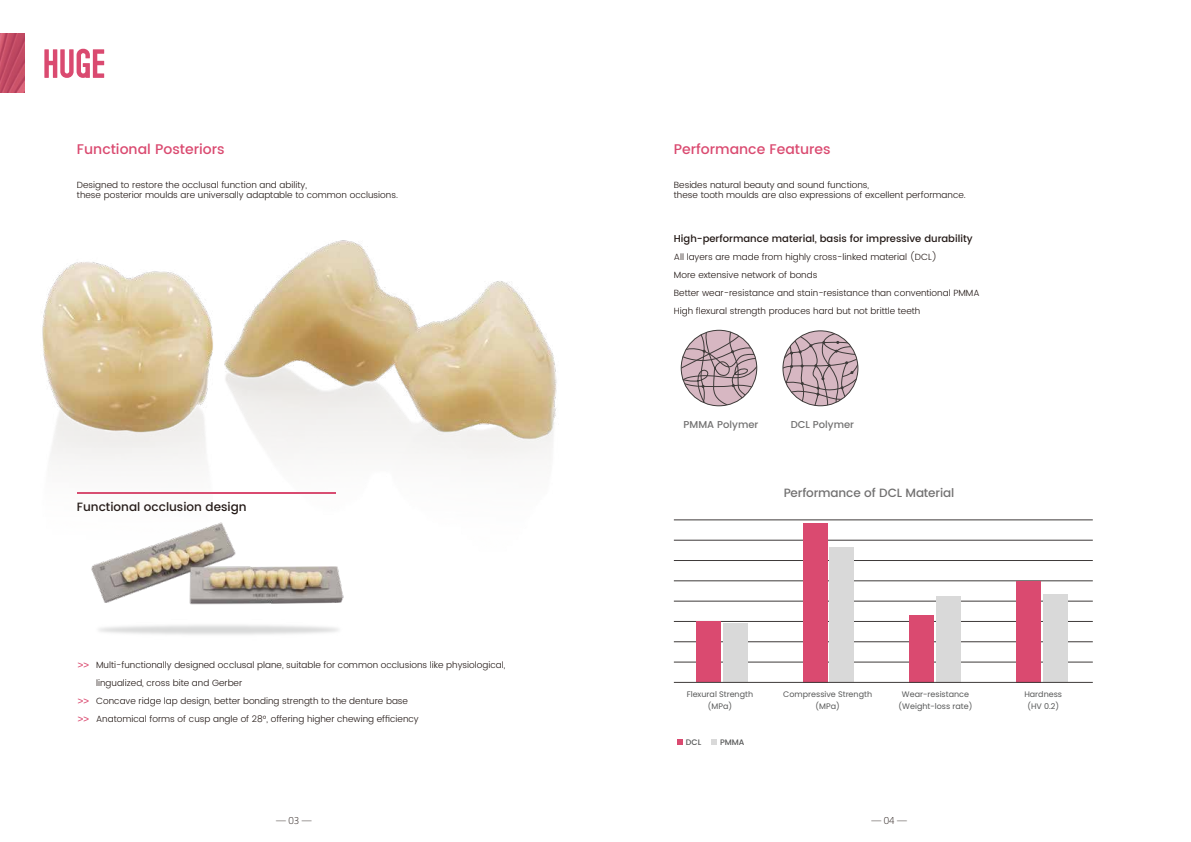
<style>
.page{position:relative;width:1191px;height:842px;background:#fff}
.page>*{position:absolute;margin:0;border:0;box-sizing:border-box;transform-origin:0 0}
.t1{font:500 14px "Poppins";color:#da4a70}
.t2{font:500 12px "Poppins";color:#221815}
.t3{font:500 12px "Poppins";letter-spacing:-.01em;color:#727171}
.t4{font:500 10px "Poppins";color:#221815}
.t5{font:500 10px "Poppins";color:#727171}
.t6{font:10px "Alibaba Pu Hui Ti L";color:#221815}
.t7{font:10px/18px "Alibaba Pu Hui Ti R";color:#da4a70}
.t8{font:300 9px/18px "Poppins";color:#221815}
.t9{font:8px/12px "Poppins";color:#585959;text-align:center}
.t10{font:500 8px "Poppins";color:#585959}
</style>
<div class="page">
<img style="left:0;top:34px;width:24px;height:59px">
<svg style="left:44px;top:49px;width:60px;height:29px"></svg>
<svg style="left:681px;top:330px;width:75px;height:76px"></svg>
<svg style="left:783px;top:331px;width:75px;height:75px"></svg>
<img style="left:104px;top:602px;width:238px;height:3px">
<svg style="left:677px;top:739px;width:6px;height:5px"></svg>
<svg style="left:711px;top:739px;width:6px;height:5px"></svg>
<hr style="left:674px;top:662px;width:418px;height:1px;background:#3e3a39">
<hr style="left:674px;top:642px;width:418px;height:1px;background:#3e3a39">
<hr style="left:674px;top:621px;width:418px;height:1px;background:#3e3a39">
<hr style="left:674px;top:601px;width:418px;height:1px;background:#3e3a39">
<hr style="left:674px;top:581px;width:418px;height:1px;background:#3e3a39">
<hr style="left:674px;top:560px;width:418px;height:1px;background:#3e3a39">
<hr style="left:674px;top:540px;width:418px;height:1px;background:#3e3a39">
<hr style="left:674px;top:520px;width:418px;height:1px;background:#3e3a39">
<div style="left:696px;top:621px;width:25px;height:61px;background:#da4a70"></div>
<div style="left:723px;top:624px;width:24px;height:58px;background:#d9d9d9"></div>
<div style="left:803px;top:523px;width:24px;height:159px;background:#da4a70"></div>
<div style="left:829px;top:547px;width:25px;height:135px;background:#d9d9d9"></div>
<div style="left:909px;top:615px;width:25px;height:67px;background:#da4a70"></div>
<div style="left:936px;top:596px;width:24px;height:86px;background:#d9d9d9"></div>
<div style="left:1016px;top:581px;width:24px;height:101px;background:#da4a70"></div>
<div style="left:1042px;top:594px;width:25px;height:88px;background:#d9d9d9"></div>
<hr style="left:674px;top:682px;width:418px;height:1px;background:#3e3a39">
<img style="left:42px;top:240px;width:515px;height:362px">
<h1 class="t1" style="left:77px;top:139px;width:149px">Functional Posteriors</h1>
<p class="t8" style="left:77px;top:179px;width:322px;line-height:10.8px">Designed to restore the occlusal function and ability,<br>these posterior moulds are universally adaptable to common occlusions.</p>
<h2 class="t2" style="left:77px;top:497px;width:171px">Functional occlusion design</h2>
<p class="t8" style="left:96px;top:656px;width:410px">Multi-functionally designed occlusal plane, suitable for common occlusions like physiological, lingualized, cross bite and Gerber<br>Concave ridge lap design, better bonding strength to the denture base<br>Anatomical forms of cusp angle of 28°, offering higher chewing efficiency</p>
<p class="t7" style="left:78px;top:655px;width:13px">&gt;&gt;</p>
<p class="t7" style="left:78px;top:691px;width:13px">&gt;&gt; &gt;&gt;</p>
<h1 class="t1" style="left:674px;top:139px;width:158px">Performance Features</h1>
<p class="t8" style="left:674px;top:179px;width:293px;line-height:10.8px">Besides natural beauty and sound functions,<br>these tooth moulds are also expressions of excellent performance.</p>
<p class="t4" style="left:674px;top:231px;width:300px">High-performance material, basis for impressive durability</p>
<p class="t8" style="left:674px;top:248px;width:307px">All layers are made from highly cross-linked material (DCL)<br>More extensive network of bonds<br>Better wear-resistance and stain-resistance than conventional PMMA High flexural strength produces hard but not brittle teeth</p>
<p class="t5" style="left:683px;top:417px;width:76px">PMMA Polymer</p>
<p class="t5" style="left:790px;top:417px;width:65px">DCL Polymer</p>
<h2 class="t3" style="left:783px;top:484px;width:172px">Performance of DCL Material</h2>
<p class="t9" style="left:686px;top:688px;width:68px">Flexural Strength (MPa)</p>
<p class="t9" style="left:783px;top:688px;width:90px">Compressive Strength (MPa)</p>
<p class="t10" style="left:686px;top:736px;width:17px">DCL</p>
<p class="t10" style="left:720px;top:736px;width:26px">PMMA</p>
<p class="t9" style="left:898px;top:688px;width:75px">Wear-resistance (Weight-loss rate)</p>
<p class="t9" style="left:1024px;top:688px;width:39px">Hardness (HV 0.2)</p>
<p class="t6" style="left:276px;top:813px;width:37px">— 03 —</p>
<p class="t6" style="left:871px;top:813px;width:37px">— 04 —</p>
</div>
